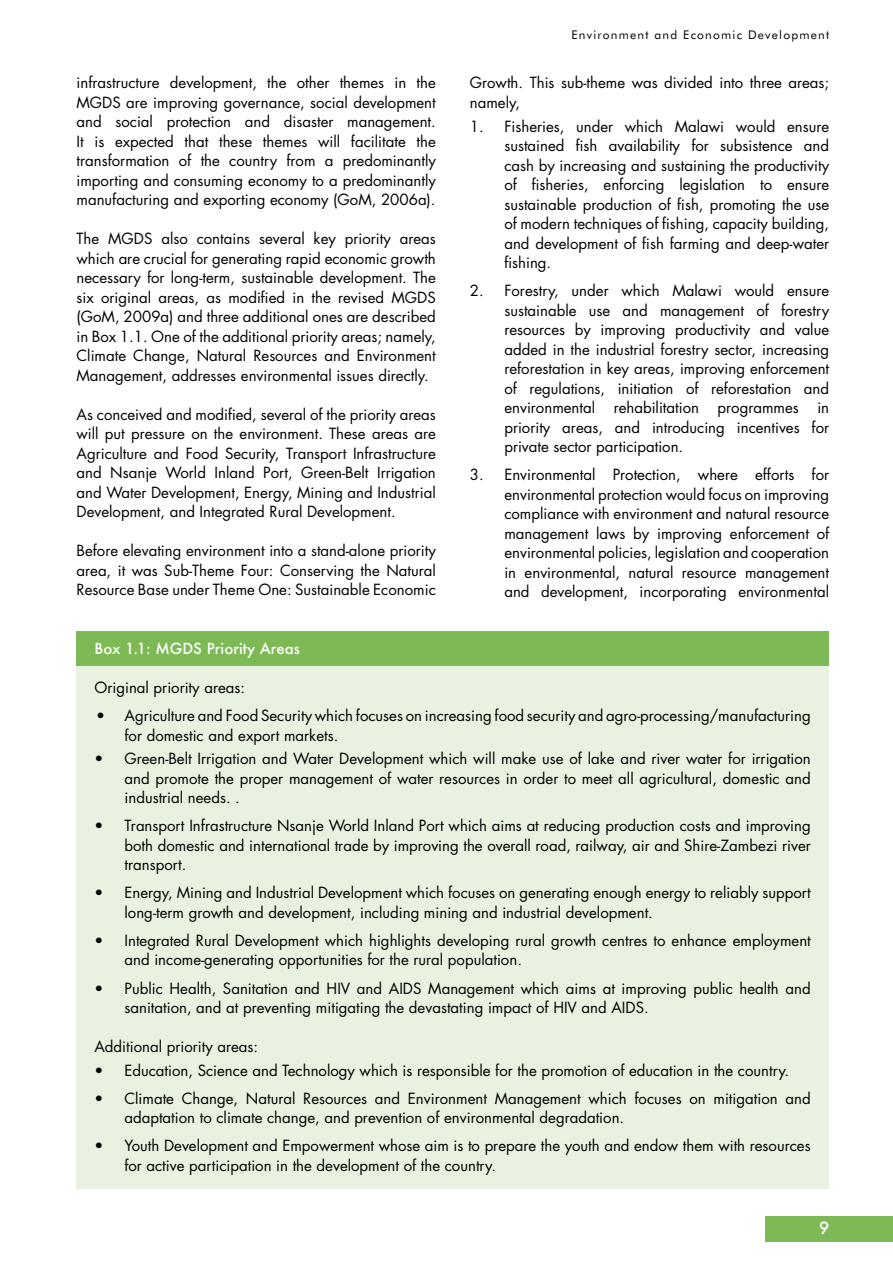
<style>
.page{position:relative;width:893px;height:1263px;background:#fff}
.page>*{position:absolute;margin:0;border:0;box-sizing:border-box;transform-origin:0 0}
.t1{font:500 16.5px "Futura";color:#fff}
.t2{font:15px/19.5px "Futura";color:#000;text-align:justify}
.t3{font:500 15px "Futura";color:#fff}
.t4{font:12px "Futura BT";letter-spacing:.1em;color:#000}
</style>
<div class="page">
<div style="left:765px;top:1216px;width:128px;height:25px;background:#7db955"></div>
<div style="left:77px;top:631px;width:752px;height:35px;background:#7db955"></div>
<div style="left:77px;top:666px;width:752px;height:522px;background:#e9f2e0"></div>
<p class="t2" style="left:77px;top:73px;width:361px">infrastructure development, the other themes in the MGDS are improving governance, social development and social protection and disaster management.<br>It is expected that these themes will facilitate the transformation of the country from a predominantly importing and consuming economy to a predominantly manufacturing and exporting economy (GoM, 2006a).</p>
<p class="t2" style="left:77px;top:229px;width:361px">The MGDS also contains several key priority areas which are crucial for generating rapid economic growth necessary for long-term, sustainable development. The six original areas, as modified in the revised MGDS (GoM, 2009a) and three additional ones are described in Box 1.1. One of the additional priority areas; namely, Climate Change, Natural Resources and Environment Management, addresses environmental issues directly.</p>
<p class="t2" style="left:77px;top:404px;width:361px">As conceived and modified, several of the priority areas will put pressure on the environment. These areas are Agriculture and Food Security, Transport Infrastructure and Nsanje World Inland Port, Green-Belt Irrigation and Water Development, Energy, Mining and Industrial Development, and Integrated Rural Development.</p>
<p class="t2" style="left:77px;top:541px;width:361px">Before elevating environment into a stand-alone priority area, it was Sub-Theme Four: Conserving the Natural Resource Base under Theme One: Sustainable Economic</p>
<p class="t4" style="left:571px;top:27px;width:259px">Environment and Economic Development</p>
<p class="t2" style="left:470px;top:73px;width:361px">Growth. This sub-theme was divided into three areas; namely,</p>
<p class="t2" style="left:504px;top:116px;width:326px;text-indent:-34px">1. Fisheries, under which Malawi would ensure sustained fish availability for subsistence and cash by increasing and sustaining the productivity of fisheries, enforcing legislation to ensure sustainable production of fish, promoting the use of modern techniques of fishing, capacity building, and development of fish farming and deep-water fishing.</p>
<p class="t2" style="left:504px;top:281px;width:326px;text-indent:-34px">2. Forestry, under which Malawi would ensure sustainable use and management of forestry resources by improving productivity and value added in the industrial forestry sector, increasing reforestation in key areas, improving enforcement of regulations, initiation of reforestation and environmental rehabilitation programmes in priority areas, and introducing incentives for private sector participation.</p>
<p class="t2" style="left:504px;top:465px;width:326px;text-indent:-34px">3. Environmental Protection, where efforts for environmental protection would focus on improving compliance with environment and natural resource management laws by improving enforcement of environmental policies, legislation and cooperation in environmental, natural resource management and development, incorporating environmental</p>
<p class="t3" style="left:95px;top:638px;width:207px">Box 1.1: MGDS Priority Areas</p>
<p class="t2" style="left:95px;top:678px;width:152px">Original priority areas:</p>
<p class="t2" style="left:125px;top:706px;width:688px;text-indent:-28px">• Agriculture and Food Security which focuses on increasing food security and agro-processing/manufacturing for domestic and export markets.</p>
<p class="t2" style="left:125px;top:749px;width:688px;text-indent:-30px">• Green-Belt Irrigation and Water Development which will make use of lake and river water for irrigation and promote the proper management of water resources in order to meet all agricultural, domestic and industrial needs. .</p>
<p class="t2" style="left:125px;top:816px;width:688px;text-indent:-30px">• Transport Infrastructure Nsanje World Inland Port which aims at reducing production costs and improving both domestic and international trade by improving the overall road, railway, air and Shire-Zambezi river transport.</p>
<p class="t2" style="left:125px;top:883px;width:688px;text-indent:-30px">• Energy, Mining and Industrial Development which focuses on generating enough energy to reliably support long-term growth and development, including mining and industrial development.</p>
<p class="t2" style="left:125px;top:930px;width:688px;text-indent:-30px">• Integrated Rural Development which highlights developing rural growth centres to enhance employment and income-generating opportunities for the rural population.</p>
<p class="t2" style="left:124px;top:978px;width:688px;text-indent:-30px">• Public Health, Sanitation and HIV and AIDS Management which aims at improving public health and sanitation, and at preventing mitigating the devastating impact of HIV and AIDS.</p>
<p class="t2" style="left:94px;top:1036px;width:165px">Additional priority areas:</p>
<p class="t2" style="left:94px;top:1060px;width:696px">• Education, Science and Technology which is responsible for the promotion of education in the country.</p>
<p class="t2" style="left:124px;top:1088px;width:688px;text-indent:-30px">• Climate Change, Natural Resources and Environment Management which focuses on mitigation and adaptation to climate change, and prevention of environmental degradation.</p>
<p class="t2" style="left:124px;top:1136px;width:688px;text-indent:-30px">• Youth Development and Empowerment whose aim is to prepare the youth and endow them with resources for active participation in the development of the country.</p>
<p class="t1" style="left:819px;top:1216px;width:12px">9</p>
</div>
